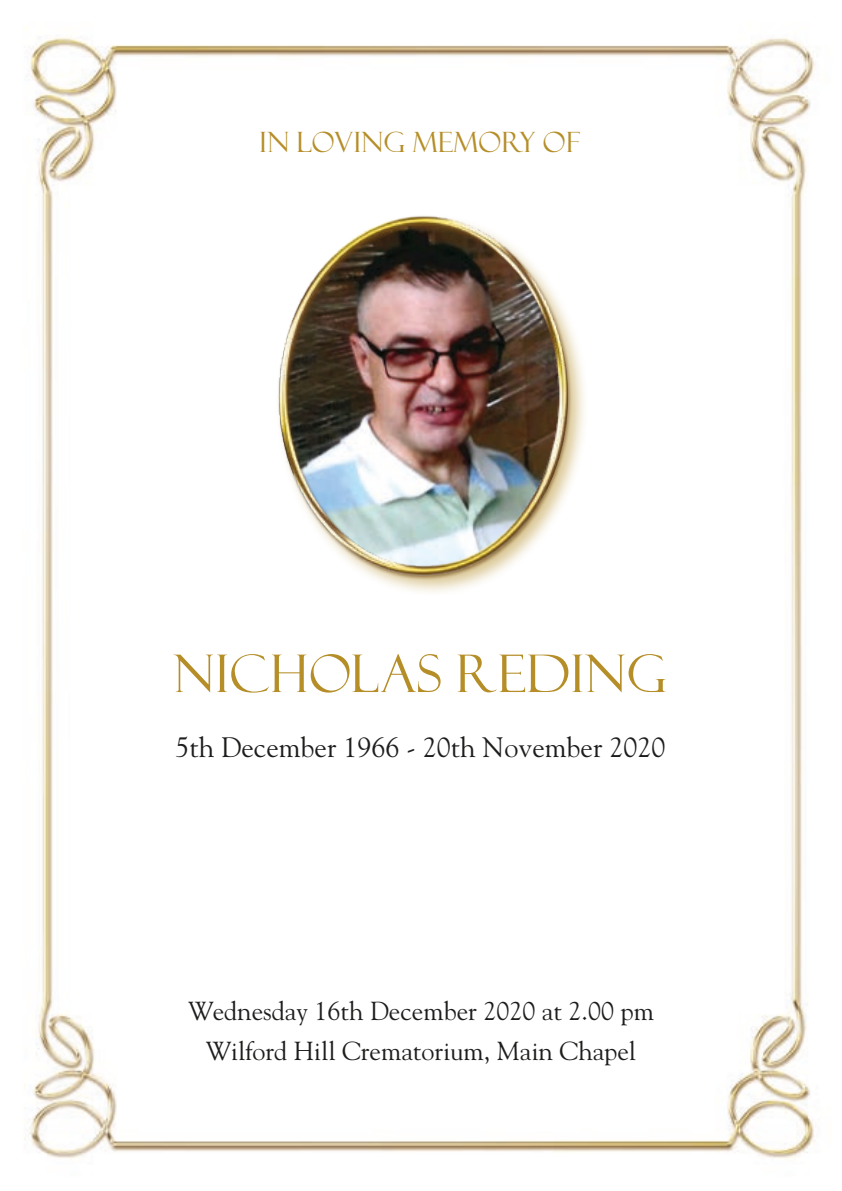
<style>
.page{position:relative;width:842px;height:1191px;background:#fff}
.page>*{position:absolute;margin:0;border:0;box-sizing:border-box;transform-origin:0 0}
.t1{font:52px "Felix Titling";letter-spacing:.01em;color:#b58e28}
.t2{font:28px "Goudy";color:#1d1d1b}
.t3{font:28px "Felix Titling";letter-spacing:.01em;color:#b58e28}
.t4{font:26px/40px "Goudy";color:#1d1d1b;text-align:center}
</style>
<div class="page">
<img style="left:24px;top:28px;width:791px;height:1131px">
<div style="left:275px;top:214px;width:314px;height:383px;background:#b58e28;opacity:.5"></div>
<img style="left:272px;top:209px;width:303px;height:373px">
<p class="t3" style="left:259px;top:126px;width:322px">IN LOVING MEMORY OF</p>
<h1 class="t1" style="left:173px;top:644px;width:495px">NICHOLAS REDING</h1>
<p class="t2" style="left:175px;top:729px;width:491px">5th December 1966 - 20th November 2020</p>
<p class="t4" style="left:188px;top:991px;width:467px">Wednesday 16th December 2020 at 2.00 pm<br>Wilford Hill Crematorium, Main Chapel</p>
</div>
